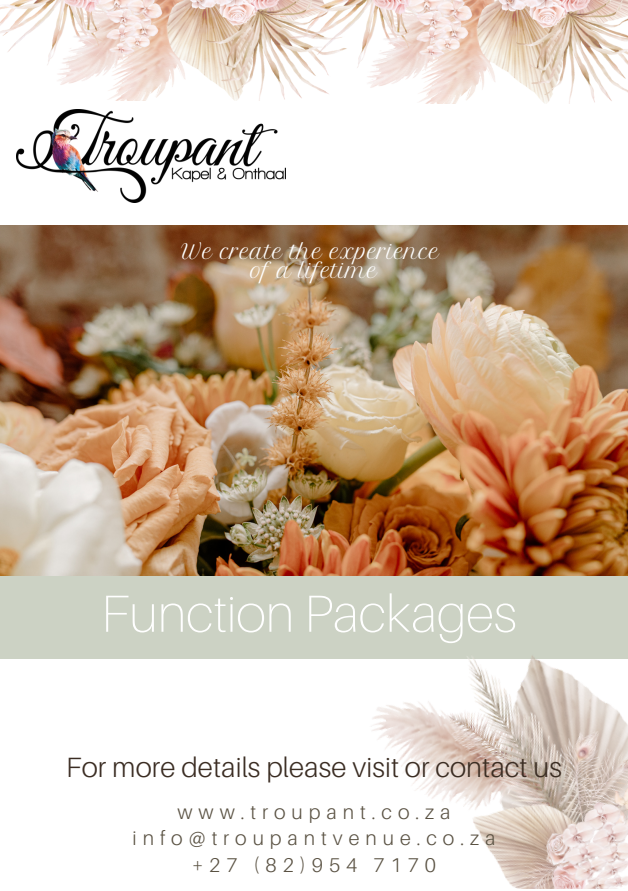
<style>
.page{position:relative;width:628px;height:891px;background:#fff}
.page>*{position:absolute;margin:0;border:0;box-sizing:border-box;transform-origin:0 0}
.t1{font:100 52.4px "Aileron";color:#fff}
.t2{font:300 28px "Aileron";letter-spacing:.005em;color:#3b2d23}
.t3{font:300 20px "Aileron";letter-spacing:.3em;color:#5a5243}
.t4{font:20px "Petit Formal Script";letter-spacing:.005em;color:#fff}
</style>
<div class="page">
<img style="left:0;top:226px;width:628px;height:350px">
<div style="left:0;top:576px;width:628px;height:82px;background:#ccd2c4"></div>
<img style="left:358px;top:656px;width:270px;height:232px">
<img style="left:0;top:0;width:281px;height:101px">
<img style="left:16px;top:110px;width:269px;height:93px">
<img style="left:281px;top:0;width:347px;height:104px">
<p class="t4" style="left:181px;top:239px;width:260px">We create the experience</p>
<p class="t4" style="left:250px;top:259px;width:129px">of a lifetime</p>
<p class="t1" style="left:101px;top:581px;width:417px">Function Packages</p>
<p class="t2" style="left:66px;top:750px;width:497px">For more details please visit or contact us</p>
<p class="t3" style="left:177px;top:799px;width:275px">www.troupant.co.za</p>
<p class="t3" style="left:133px;top:826px;width:364px">info@troupantvenue.co.za</p>
<p class="t3" style="left:192px;top:852px;width:246px">+27 (82)954 7170</p>
</div>
